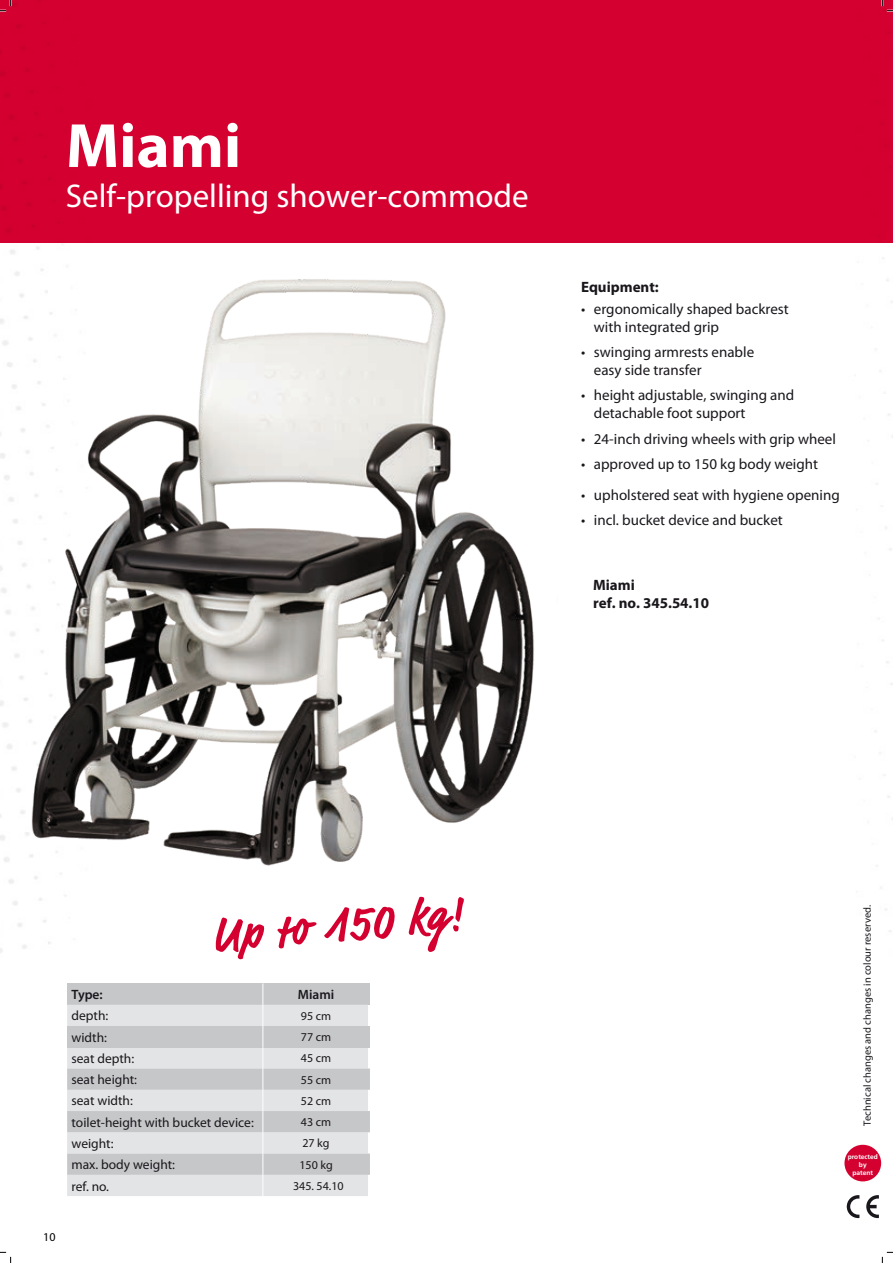
<style>
.page{position:relative;width:893px;height:1263px;background:#fff}
.page>*{position:absolute;margin:0;border:0;box-sizing:border-box;transform-origin:0 0}
.t1{font:700 63px "Myriad Pro";color:#fff}
.t2{font:33px "Myriad Pro";color:#fff}
.t3{font:15px/18px "Myriad Pro";color:#1a171c}
.t4{font:700 15px/18px "Myriad Pro";color:#1a171c}
.t5{font:13.5px "Myriad Pro";color:#1a171c}
.t6{font:600 13.5px "Myriad Pro";color:#1a171c}
.t7{font:12px "Myriad Pro";color:#1a171c}
.t8{font:12px "Myriad Pro";color:#000}
.t9{font:10.5px "Myriad Pro";color:#1a171c}
.t10{font:700 6.6px/7.9px "Frutiger LT Std";color:#fff;text-align:center}
</style>
<div class="page">
<img style="left:0;top:0;width:893px;height:953px">
<div style="left:844px;top:1145px;width:37px;height:36px;background:#d40030;border-radius:50%"></div>
<svg style="left:866px;top:1195px;width:13px;height:23px"></svg>
<svg style="left:847px;top:1195px;width:12px;height:23px"></svg>
<svg style="left:67px;top:983px;width:303px;height:213px;background:#d4d5d7"></svg>
<img style="left:22px;top:207px;width:536px;height:694px">
<svg style="left:215px;top:897px;width:249px;height:62px"></svg>
<svg style="left:0;top:0;width:12px;height:12px"></svg>
<svg style="left:0;top:1251px;width:12px;height:12px"></svg>
<svg style="left:881px;top:0;width:12px;height:12px"></svg>
<svg style="left:881px;top:1251px;width:12px;height:12px"></svg>
<h1 class="t1" style="left:66px;top:105px;width:177px">Miami</h1>
<h2 class="t2" style="left:66px;top:175px;width:464px">Self-propelling shower-commode</h2>
<p class="t4" style="left:581px;top:277px;width:79px">Equipment:</p>
<p class="t3" style="left:594px;top:300px;width:196px;text-indent:-13px">• ergonomically shaped backrest with integrated grip</p>
<p class="t3" style="left:594px;top:343px;width:162px;text-indent:-13px">• swinging armrests enable easy side transfer</p>
<p class="t3" style="left:594px;top:386px;width:202px;text-indent:-13px">• height adjustable, swinging and detachable foot support</p>
<p class="t3" style="left:581px;top:430px;width:256px">• 24-inch driving wheels with grip wheel</p>
<p class="t3" style="left:581px;top:455px;width:238px">• approved up to 150 kg body weight</p>
<p class="t3" style="left:581px;top:485px;width:260px">• upholstered seat with hygiene opening</p>
<p class="t3" style="left:581px;top:511px;width:203px">• incl. bucket device and bucket</p>
<p class="t4" style="left:593px;top:576px;width:118px">Miami<br>ref. no. 345.54.10</p>
<p class="t6" style="left:72px;top:986px;width:33px">Type:</p>
<p class="t6" style="left:298px;top:986px;width:38px">Miami</p>
<p class="t5" style="left:72px;top:1007px;width:38px">depth:</p>
<p class="t7" style="left:301px;top:1008px;width:32px">95 cm</p>
<p class="t5" style="left:72px;top:1029px;width:37px">width:</p>
<p class="t7" style="left:301px;top:1030px;width:32px">77 cm</p>
<p class="t5" style="left:72px;top:1050px;width:64px">seat depth:</p>
<p class="t7" style="left:301px;top:1051px;width:32px">45 cm</p>
<p class="t5" style="left:72px;top:1071px;width:67px">seat height:</p>
<p class="t7" style="left:301px;top:1072px;width:32px">55 cm</p>
<p class="t5" style="left:72px;top:1092px;width:63px">seat width:</p>
<p class="t7" style="left:301px;top:1093px;width:32px">52 cm</p>
<p class="t5" style="left:72px;top:1114px;width:184px">toilet-height with bucket device:</p>
<p class="t7" style="left:301px;top:1115px;width:32px">43 cm</p>
<p class="t5" style="left:72px;top:1135px;width:43px">weight:</p>
<p class="t7" style="left:302px;top:1136px;width:29px">27 kg</p>
<p class="t5" style="left:72px;top:1156px;width:105px">max. body weight:</p>
<p class="t7" style="left:299px;top:1157px;width:35px">150 kg</p>
<p class="t5" style="left:72px;top:1178px;width:39px">ref. no.</p>
<p class="t7" style="left:293px;top:1178px;width:52px">345. 54.10</p>
<p class="t8" style="left:43px;top:1229px;width:14px">10</p>
<p class="t9" style="left:861px;top:1126px;width:222px;rotate:-90deg">Technical changes and changes in colour reserved.</p>
<p class="t10" style="left:848px;top:1153px;width:32px">protected by<br>patent</p>
</div>
